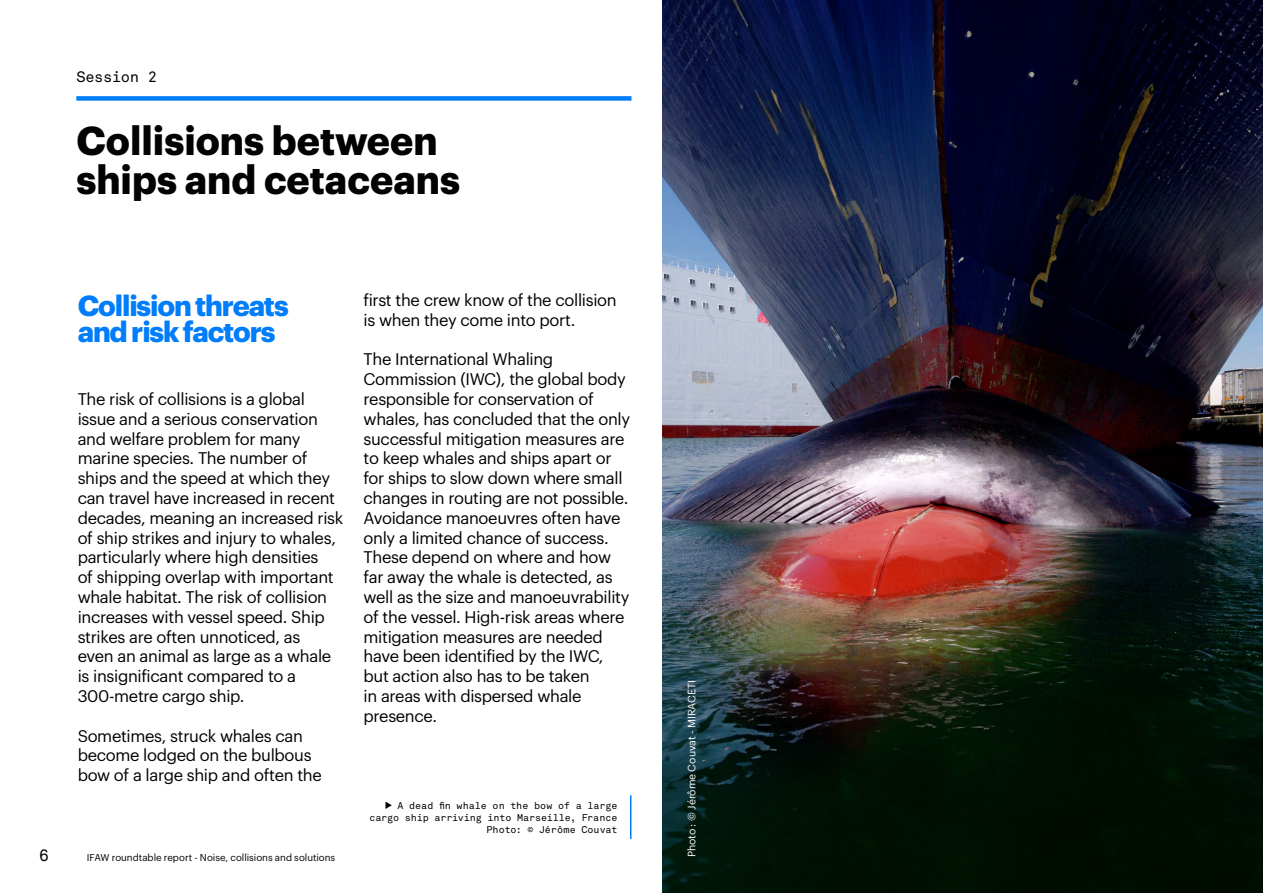
<style>
.page{position:relative;width:1263px;height:893px;background:#fff}
.page>*{position:absolute;margin:0;border:0;box-sizing:border-box;transform-origin:0 0}
.t1{font:700 39.6px/39.3px "Graphik";color:#020203}
.t2{font:700 28.5px/25.5px "Graphik";letter-spacing:-.04em;color:#007dfa}
.t3{font:16.5px/19.8px "Graphik";letter-spacing:-.02em;color:#000}
.t4{font:16.5px "Akkurat Mono Pro";color:#000}
.t5{font:15px "Akkurat Mono Pro";letter-spacing:-.025em;color:#000}
.t6{font:10.5px "Graphik";letter-spacing:-.005em;color:#fff}
.t7{font:9.75px/12px "Akkurat Mono Pro";letter-spacing:-.005em;color:#000;text-align:right}
.t8{font:9.75px "Graphik";color:#000}
</style>
<div class="page">
<img style="left:663px;top:0;width:600px;height:893px">
<div style="left:76px;top:96px;width:555px;height:5px;background:#007dfa"></div>
<svg style="left:385px;top:802px;width:7px;height:7px"></svg>
<hr style="left:630px;top:795px;width:1px;height:44px;background:#007dfa">
<p class="t5" style="left:76px;top:68px;width:82px">Session 2</p>
<h1 class="t1" style="left:76px;top:117px;width:385px">Collisions between ships and cetaceans</h1>
<h2 class="t2" style="left:78px;top:290px;width:212px">Collision threats and risk factors</h2>
<p class="t3" style="left:78px;top:388px;width:267px">The risk of collisions is a global issue and a serious conservation and welfare problem for many marine species. The number of ships and the speed at which they can travel have increased in recent decades, meaning an increased risk of ship strikes and injury to whales, particularly where high densities<br>of shipping overlap with important whale habitat. The risk of collision increases with vessel speed. Ship strikes are often unnoticed, as<br>even an animal as large as a whale is insignificant compared to a<br>300-metre cargo ship.</p>
<p class="t3" style="left:78px;top:724px;width:246px">Sometimes, struck whales can become lodged on the bulbous bow of a large ship and often the</p>
<p class="t4" style="left:39px;top:846px;width:12px">6</p>
<p class="t8" style="left:87px;top:851px;width:250px">IFAW roundtable report - Noise, collisions and solutions</p>
<p class="t3" style="left:364px;top:289px;width:255px">first the crew know of the collision is when they come into port.</p>
<p class="t3" style="left:364px;top:348px;width:268px">The International Whaling<br>Commission (IWC), the global body responsible for conservation of whales, has concluded that the only successful mitigation measures are to keep whales and ships apart or for ships to slow down where small changes in routing are not possible.<br>Avoidance manoeuvres often have only a limited chance of success.<br>These depend on where and how far away the whale is detected, as well as the size and manoeuvrability of the vessel. High-risk areas where mitigation measures are needed have been identified by the IWC, but action also has to be taken<br>in areas with dispersed whale presence.</p>
<p class="t7" style="left:369px;top:800px;width:250px">A dead fin whale on the bow of a large cargo ship arriving into Marseille, France<br>Photo: © Jérôme Couvat</p>
<p class="t6" style="left:684px;top:857px;width:179px;rotate:-90deg">Photo : © Jérôme Couvat - MIRACETI</p>
</div>
